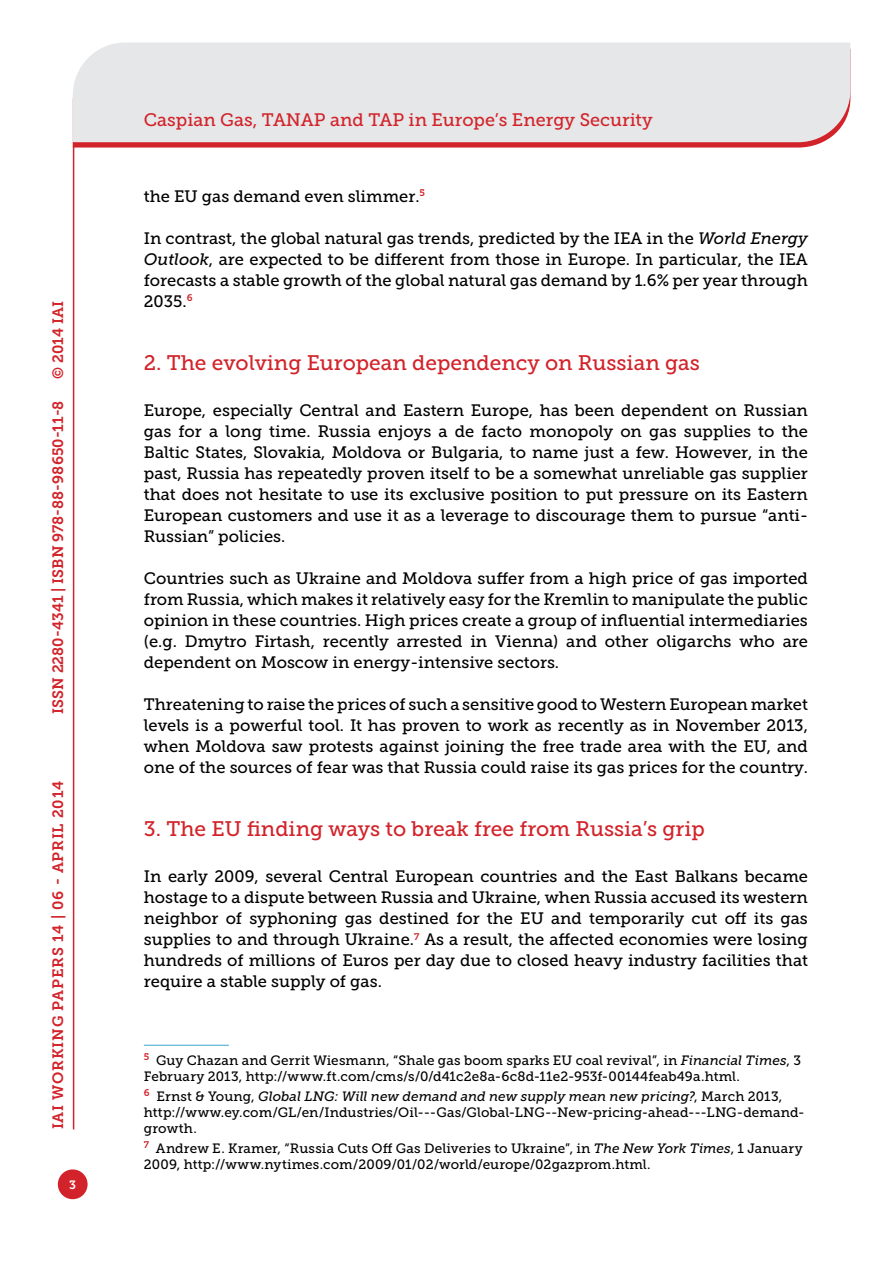
<style>
.page{position:relative;width:893px;height:1263px;background:#fff}
.page>*{position:absolute;margin:0;border:0;box-sizing:border-box;transform-origin:0 0}
.t1{font:21px "Museo Slab 500";color:#d2232a}
.t2{font:18px "Museo Slab 500";color:#d2232a}
.t3{font:16.5px/21px "Museo Slab 500";color:#000;text-align:justify}
.t4{font:15px "Museo Slab 700";color:#d2232a}
.t5{font:15px "Museo Slab 700";letter-spacing:.05em;color:#d2232a}
.t6{font:13.5px/16.2px "Museo Slab 500";letter-spacing:.01em;color:#000}
.t7{font:12px "Museo Slab 700";color:#fff}
.s1{font-style:italic}
</style>
<div class="page">
<svg style="left:74px;top:142px;width:749px;height:6px;background:#d63d43"></svg>
<div style="left:73px;top:43px;width:777px;height:99px;background:#e6e7e8"></div>
<div style="left:58px;top:1169px;width:30px;height:30px;background:#d2232a;border-radius:50%"></div>
<hr style="left:73px;top:142px;width:1px;height:987px;background:#d2232a">
<hr style="left:144px;top:1045px;width:85px;height:1px;background:#3aa7cd">
<p class="t4" style="left:50px;top:379px;width:79px;rotate:-90deg">© 2014 IAI</p>
<p class="t4" style="left:49px;top:714px;width:315px;rotate:-90deg">ISSN 2280-4341 | ISBN 978-88-98650-11-8</p>
<p class="t5" style="left:50px;top:1129px;width:350px;rotate:-90deg">IAI Working papers 14 | 06 - April 2014</p>
<p class="t7" style="left:69px;top:1178px;width:8px">3</p>
<p class="t2" style="left:144px;top:110px;width:510px">Caspian Gas, TANAP and TAP in Europe’s Energy Security</p>
<p class="t3" style="left:144px;top:186px;width:283px">the EU gas demand even slimmer.<sup>5</sup></p>
<p class="t3" style="left:144px;top:228px;width:666px">In contrast, the global natural gas trends, predicted by the IEA in the <span class="s1">World Energy Outlook</span>, are expected to be different from those in Europe. In particular, the IEA forecasts a stable growth of the global natural gas demand by 1.6% per year through 2035.<sup>6</sup></p>
<p class="t1" style="left:144px;top:351px;width:558px">2. The evolving European dependency on Russian gas</p>
<p class="t3" style="left:144px;top:400px;width:666px">Europe, especially Central and Eastern Europe, has been dependent on Russian gas for a long time. Russia enjoys a de facto monopoly on gas supplies to the Baltic States, Slovakia, Moldova or Bulgaria, to name just a few. However, in the past, Russia has repeatedly proven itself to be a somewhat unreliable gas supplier that does not hesitate to use its exclusive position to put pressure on its Eastern European customers and use it as a leverage to discourage them to pursue “anti-Russian” policies.</p>
<p class="t3" style="left:144px;top:568px;width:666px">Countries such as Ukraine and Moldova suffer from a high price of gas imported from Russia, which makes it relatively easy for the Kremlin to manipulate the public opinion in these countries. High prices create a group of influential intermediaries (e.g. Dmytro Firtash, recently arrested in Vienna) and other oligarchs who are dependent on Moscow in energy-intensive sectors.</p>
<p class="t3" style="left:144px;top:694px;width:666px">Threatening to raise the prices of such a sensitive good to Western European market levels is a powerful tool. It has proven to work as recently as in November 2013, when Moldova saw protests against joining the free trade area with the EU, and one of the sources of fear was that Russia could raise its gas prices for the country.</p>
<p class="t1" style="left:144px;top:817px;width:562px">3. The EU finding ways to break free from Russia’s grip</p>
<p class="t3" style="left:144px;top:866px;width:666px">In early 2009, several Central European countries and the East Balkans became hostage to a dispute between Russia and Ukraine, when Russia accused its western neighbor of syphoning gas destined for the EU and temporarily cut off its gas supplies to and through Ukraine.<sup>7</sup> As a result, the affected economies were losing hundreds of millions of Euros per day due to closed heavy industry facilities that require a stable supply of gas.</p>
<p class="t6" style="left:144px;top:1052px;width:659px"><sup>5</sup> Guy Chazan and Gerrit Wiesmann, “Shale gas boom sparks EU coal revival”, in <span class="s1">Financial Times</span>, 3<br>February 2013, http://www.ft.com/cms/s/0/d41c2e8a-6c8d-11e2-953f-00144feab49a.html.</p>
<p class="t6" style="left:144px;top:1088px;width:662px"><sup>6</sup> Ernst &amp; Young, <span class="s1">Global LNG: Will new demand and new supply mean new pricing?</span>, March 2013, http://www.ey.com/GL/en/Industries/Oil---Gas/Global-LNG--New-pricing-ahead---LNG-demand&shy;growth.</p>
<p class="t6" style="left:144px;top:1140px;width:660px"><sup>7</sup> Andrew E. Kramer, “Russia Cuts Off Gas Deliveries to Ukraine”, in <span class="s1">The New York Times</span>, 1 January<br>2009, http://www.nytimes.com/2009/01/02/world/europe/02gazprom.html.</p>
</div>
